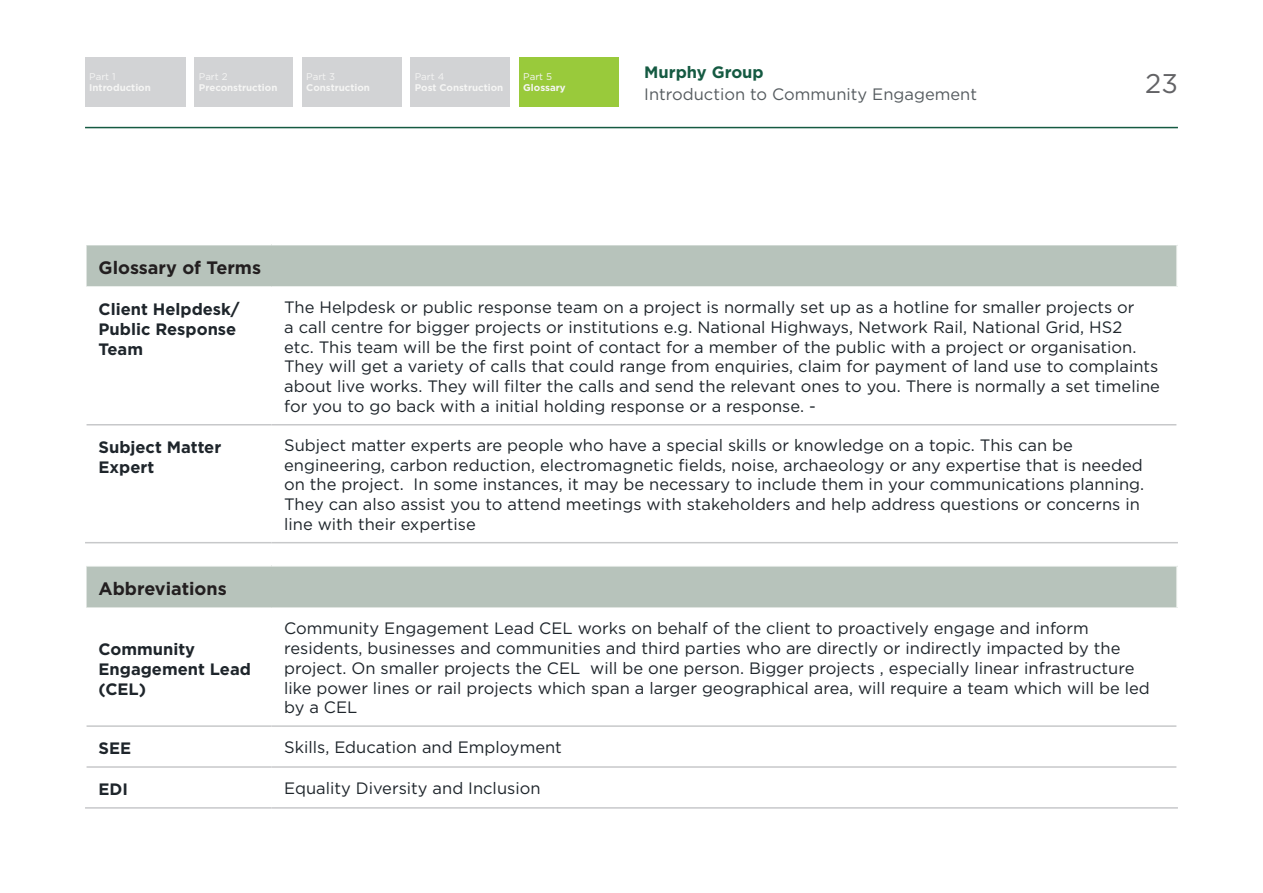
<style>
.page{position:relative;width:1263px;height:893px;background:#fff}
.page>*{position:absolute;margin:0;border:0;box-sizing:border-box;transform-origin:0 0}
.t1{font:27px "Gotham";color:#636366}
.Heading_4___12pt{font:700 18px "Gotham";color:#231f20}
.Body_Text__Cap_Stat{font:16.5px/19.8px "Gotham";color:#1e252b}
.Body_Text__Cap_Stat-2{font:700 16.5px/19.8px "Gotham";color:#1e252b}
.t2{font:16.5px "Gotham";color:#565c60}
.t3{font:700 16.5px "Gotham";color:#155a42}
.Body_Text__Cap_Stat-3{font:700 9.75px "Gotham";color:#f5f5f4}
.Body_Text__Cap_Stat-4{font:9.75px "Gotham";color:#f5f5f4}
</style>
<div class="page">
<div style="left:86px;top:245px;width:1091px;height:42px;background:#b7c3bb"></div>
<hr style="left:85px;top:245px;width:2px;height:41px;background:#fff">
<hr style="left:1176px;top:245px;width:2px;height:41px;background:#fff">
<hr style="left:85px;top:286px;width:186px;height:2px;background:#fff">
<hr style="left:271px;top:286px;width:907px;height:2px;background:#fff">
<hr style="left:87px;top:424px;width:184px;height:1px;background:#c7c8ca">
<hr style="left:271px;top:424px;width:905px;height:1px;background:#c7c8ca">
<hr style="left:85px;top:542px;width:186px;height:1px;background:#c7c8ca">
<hr style="left:271px;top:542px;width:907px;height:1px;background:#c7c8ca">
<div style="left:86px;top:566px;width:1091px;height:42px;background:#b7c3bb"></div>
<hr style="left:85px;top:566px;width:2px;height:41px;background:#fff">
<hr style="left:1176px;top:566px;width:2px;height:41px;background:#fff">
<hr style="left:85px;top:607px;width:186px;height:2px;background:#fff">
<hr style="left:271px;top:607px;width:907px;height:2px;background:#fff">
<hr style="left:87px;top:725px;width:184px;height:2px;background:#c7c8ca">
<hr style="left:271px;top:725px;width:905px;height:2px;background:#c7c8ca">
<hr style="left:87px;top:766px;width:184px;height:2px;background:#c7c8ca">
<hr style="left:271px;top:766px;width:905px;height:2px;background:#c7c8ca">
<hr style="left:85px;top:807px;width:186px;height:2px;background:#c7c8ca">
<hr style="left:271px;top:807px;width:907px;height:2px;background:#c7c8ca">
<hr style="left:85px;top:127px;width:1093px;height:1px;background:#155a42">
<div style="left:85px;top:57px;width:101px;height:49px;background:#d2d3d5"></div>
<div style="left:302px;top:57px;width:100px;height:49px;background:#d2d3d5"></div>
<div style="left:195px;top:57px;width:98px;height:49px;background:#d2d3d5"></div>
<div style="left:410px;top:57px;width:100px;height:49px;background:#d2d3d5"></div>
<div style="left:519px;top:57px;width:100px;height:49px;background:#99ca3b"></div>
<p class="Body_Text__Cap_Stat-4" style="left:89px;top:70px;width:28px">Part 1</p>
<p class="Body_Text__Cap_Stat-3" style="left:89px;top:82px;width:63px">Introduction</p>
<p class="Body_Text__Cap_Stat-4" style="left:199px;top:70px;width:30px">Part 2</p>
<p class="Body_Text__Cap_Stat-3" style="left:199px;top:82px;width:80px">Preconstruction</p>
<p class="Body_Text__Cap_Stat-4" style="left:306px;top:70px;width:30px">Part 3</p>
<p class="Body_Text__Cap_Stat-3" style="left:306px;top:82px;width:65px">Construction</p>
<p class="Body_Text__Cap_Stat-4" style="left:415px;top:70px;width:31px">Part 4</p>
<p class="Body_Text__Cap_Stat-3" style="left:415px;top:82px;width:90px">Post Construction</p>
<p class="Body_Text__Cap_Stat-4" style="left:523px;top:70px;width:30px">Part 5</p>
<p class="Body_Text__Cap_Stat-3" style="left:523px;top:82px;width:44px">Glossary</p>
<p class="t3" style="left:644px;top:63px;width:121px">Murphy Group</p>
<p class="t2" style="left:644px;top:84px;width:334px">Introduction to Community Engagement</p>
<h1 class="t1" style="left:1145px;top:66px;width:34px">23</h1>
<p class="Heading_4___12pt" style="left:99px;top:257px;width:164px">Glossary of Terms</p>
<p class="Body_Text__Cap_Stat-2" style="left:99px;top:299px;width:143px">Client Helpdesk/<br>Public Response<br>Team</p>
<p class="Body_Text__Cap_Stat" style="left:284px;top:297px;width:877px">The Helpdesk or public response team on a project is normally set up as a hotline for smaller projects or<br>a call centre for bigger projects or institutions e.g. National Highways, Network Rail, National Grid, HS2<br>etc. This team will be the first point of contact for a member of the public with a project or organisation.<br>They will get a variety of calls that could range from enquiries, claim for payment of land use to complaints about live works. They will filter the calls and send the relevant ones to you. There is normally a set timeline for you to go back with a initial holding response or a response. -</p>
<p class="Body_Text__Cap_Stat-2" style="left:99px;top:437px;width:124px">Subject Matter<br>Expert</p>
<p class="Body_Text__Cap_Stat" style="left:284px;top:435px;width:861px">Subject matter experts are people who have a special skills or knowledge on a topic. This can be engineering, carbon reduction, electromagnetic fields, noise, archaeology or any expertise that is needed on the project. In some instances, it may be necessary to include them in your communications planning.<br>They can also assist you to attend meetings with stakeholders and help address questions or concerns in line with their expertise</p>
<p class="Heading_4___12pt" style="left:99px;top:579px;width:130px">Abbreviations</p>
<p class="Body_Text__Cap_Stat-2" style="left:99px;top:639px;width:154px">Community<br>Engagement Lead (CEL)</p>
<p class="Body_Text__Cap_Stat" style="left:284px;top:618px;width:867px">Community Engagement Lead CEL works on behalf of the client to proactively engage and inform residents, businesses and communities and third parties who are directly or indirectly impacted by the project. On smaller projects the CEL will be one person. Bigger projects , especially linear infrastructure like power lines or rail projects which span a larger geographical area, will require a team which will be led by a CEL</p>
<p class="Body_Text__Cap_Stat-2" style="left:99px;top:738px;width:34px">SEE</p>
<p class="Body_Text__Cap_Stat" style="left:284px;top:737px;width:279px">Skills, Education and Employment</p>
<p class="Body_Text__Cap_Stat-2" style="left:99px;top:779px;width:31px">EDI</p>
<p class="Body_Text__Cap_Stat" style="left:284px;top:778px;width:258px">Equality Diversity and Inclusion</p>
</div>
